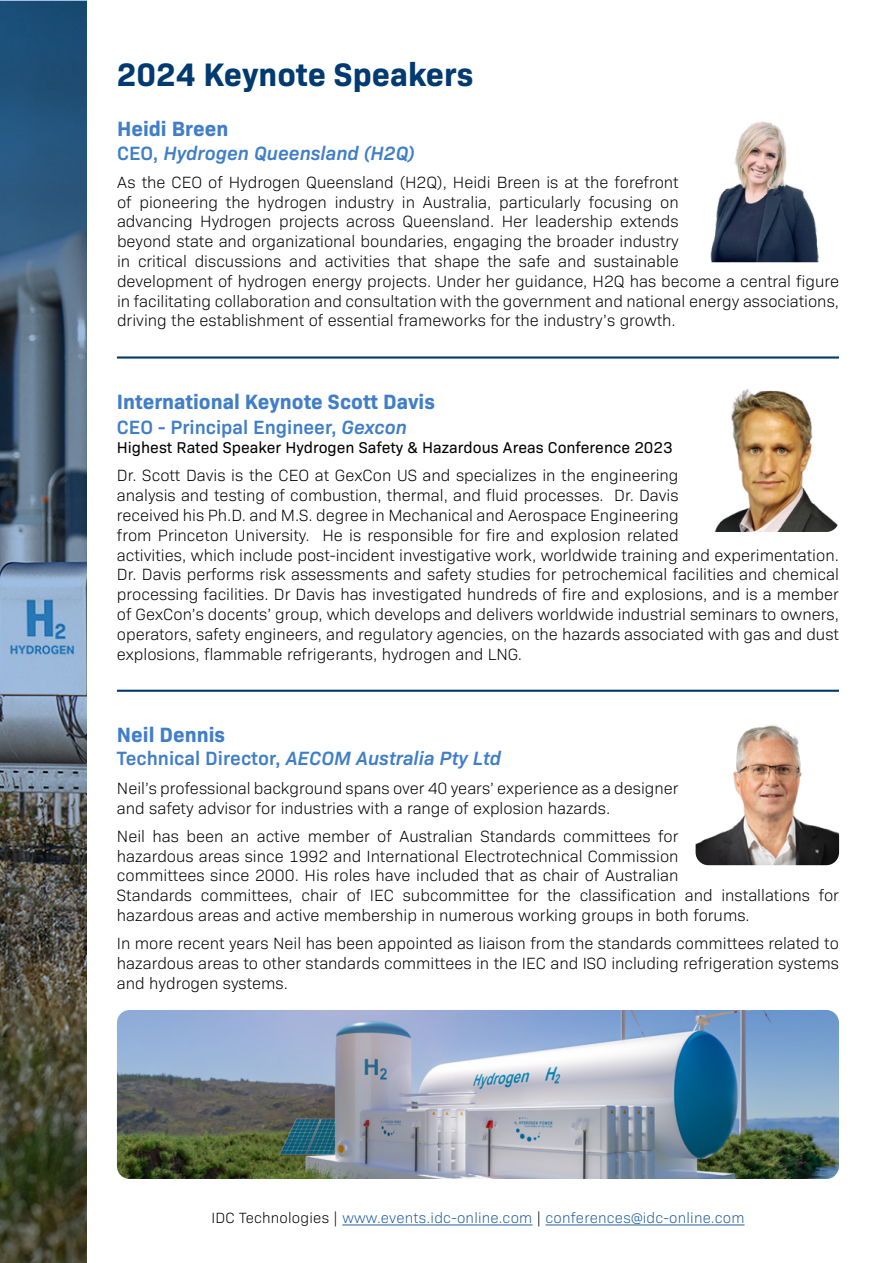
<style>
.page{position:relative;width:893px;height:1263px;background:#fff}
.page>*{position:absolute;margin:0;border:0;box-sizing:border-box;transform-origin:0 0}
.t1{font:700 33px "Bio Sans";color:#003a70}
.t2{font:700 21px "Bio Sans";color:#407ec9}
.t3{font:italic 600 19.5px "Bio Sans";color:#407ec9}
.t4{font:600 19.5px "Bio Sans";color:#407ec9}
.t5{font:300 16.5px/19.8px "Bio Sans";color:#000}
.t6{font:15.9px "Bio Sans";color:#000}
.t7{font:300 15px "Bio Sans";letter-spacing:.015em;color:#215e9e}
.s1{font-style:normal}
.s2{font-style:italic}
.s3{color:#000}
</style>
<div class="page">
<img style="left:714px;top:389px;width:124px;height:143px">
<img style="left:696px;top:725px;width:143px;height:140px">
<img style="left:710px;top:121px;width:109px;height:141px">
<hr style="left:342px;top:1225px;width:191px;height:1px;background:#215e9e">
<hr style="left:545px;top:1225px;width:199px;height:1px;background:#215e9e">
<img style="left:0;top:0;width:86px;height:1263px">
<hr style="left:117px;top:356px;width:722px;height:3px;background:#003a70">
<hr style="left:117px;top:690px;width:722px;height:2px;background:#003a70">
<img style="left:117px;top:1010px;width:722px;height:169px">
<h1 class="t1" style="left:117px;top:49px;width:358px">2024 Keynote Speakers</h1>
<p class="t2" style="left:117px;top:113px;width:113px">Heidi Breen</p>
<p class="t3" style="left:117px;top:138px;width:299px"><span class="s1">CEO,</span> Hydrogen Queensland (H2Q)</p>
<p class="t5" style="left:117px;top:171px;width:724px">As the CEO of Hydrogen Queensland (H2Q), Heidi Breen is at the forefront<br>of pioneering the hydrogen industry in Australia, particularly focusing on<br>advancing Hydrogen projects across Queensland. Her leadership extends<br>beyond state and organizational boundaries, engaging the broader industry<br>in critical discussions and activities that shape the safe and sustainable<br>development of hydrogen energy projects. Under her guidance, H2Q has become a central figure in facilitating collaboration and consultation with the government and national energy associations, driving the establishment of essential frameworks for the industry’s growth.</p>
<p class="t2" style="left:117px;top:385px;width:319px">International Keynote Scott Davis</p>
<p class="t4" style="left:117px;top:413px;width:292px">CEO - Principal Engineer, <span class="s2">Gexcon</span></p>
<p class="t6" style="left:117px;top:436px;width:557px">Highest Rated Speaker Hydrogen Safety &amp; Hazardous Areas Conference 2023</p>
<p class="t5" style="left:117px;top:465px;width:724px">Dr. Scott Davis is the CEO at GexCon US and specializes in the engineering<br>analysis and testing of combustion, thermal, and fluid processes. Dr. Davis<br>received his Ph.D. and M.S. degree in Mechanical and Aerospace Engineering<br>from Princeton University. He is responsible for fire and explosion related<br>activities, which include post-incident investigative work, worldwide training and experimentation.<br>Dr. Davis performs risk assessments and safety studies for petrochemical facilities and chemical processing facilities. Dr Davis has investigated hundreds of fire and explosions, and is a member of GexCon’s docents’ group, which develops and delivers worldwide industrial seminars to owners, operators, safety engineers, and regulatory agencies, on the hazards associated with gas and dust explosions, flammable refrigerants, hydrogen and LNG.</p>
<p class="t2" style="left:117px;top:719px;width:110px">Neil Dennis</p>
<p class="t3" style="left:117px;top:744px;width:386px"><span class="s1">Technical Director,</span> AECOM Australia Pty Ltd</p>
<p class="t5" style="left:117px;top:777px;width:563px">Neil’s professional background spans over 40 years’ experience as a designer and safety advisor for industries with a range of explosion hazards.</p>
<p class="t5" style="left:117px;top:825px;width:723px">Neil has been an active member of Australian Standards committees for<br>hazardous areas since 1992 and International Electrotechnical Commission<br>committees since 2000. His roles have included that as chair of Australian<br>Standards committees, chair of IEC subcommittee for the classification and installations for hazardous areas and active membership in numerous working groups in both forums.</p>
<p class="t5" style="left:117px;top:932px;width:723px;text-align:justify">In more recent years Neil has been appointed as liaison from the standards committees related to hazardous areas to other standards committees in the IEC and ISO including refrigeration systems and hydrogen systems.</p>
<p class="t7" style="left:211px;top:1207px;width:535px"><span class="s3">IDC Technologies |</span> www.events.idc-online.com <span class="s3">|</span> conferences@idc-online.com</p>
</div>
